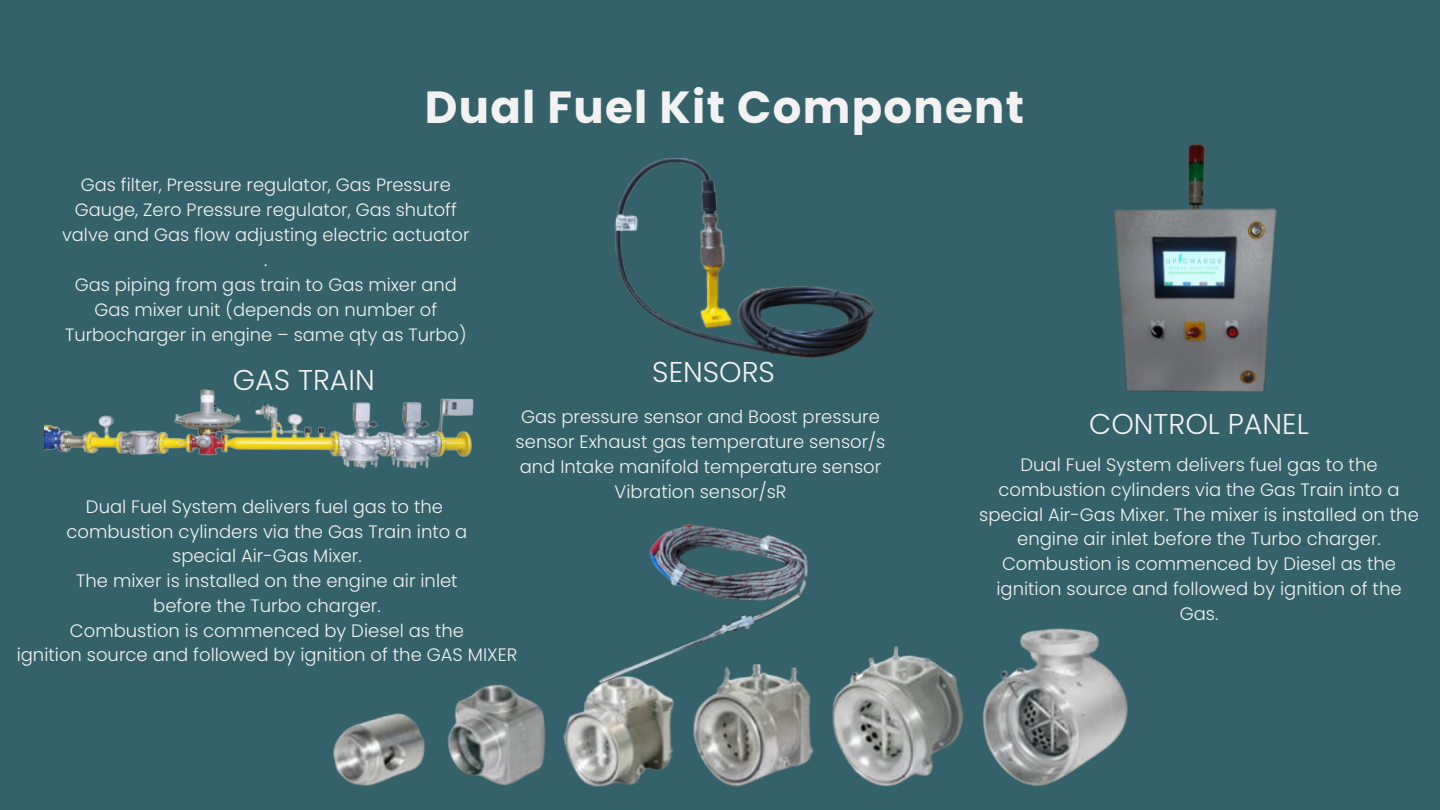
<style>
.page{position:relative;width:1440px;height:810px;background:#35616a}
.page>*{position:absolute;margin:0;border:0;box-sizing:border-box;transform-origin:0 0}
.t1{font:700 45px "Poppins";letter-spacing:.03em;color:#f2f2f2}
.t2{font:300 28.6px "Poppins";color:#f2f2f2}
.t3{font:300 18px "Poppins";color:#f2f2f2}
.t4{font:300 17.9px "Poppins";color:#f2f2f2}
</style>
<div class="page">
<img style="left:45px;top:389px;width:429px;height:80px">
<img style="left:333px;top:628px;width:795px;height:159px">
<img style="left:614px;top:159px;width:261px;height:199px">
<img style="left:588px;top:524px;width:225px;height:170px">
<img style="left:1114px;top:144px;width:163px;height:248px">
<p class="t1" style="left:425px;top:76px;width:601px">Dual Fuel Kit Component</p>
<p class="t4" style="left:81px;top:172px;width:371px">Gas filter, Pressure regulator, Gas Pressure</p>
<p class="t4" style="left:75px;top:197px;width:384px">Gauge, Zero Pressure regulator, Gas shutoff</p>
<p class="t4" style="left:62px;top:222px;width:409px">valve and Gas flow adjusting electric actuator</p>
<p class="t4" style="left:264px;top:247px;width:5px">.</p>
<p class="t4" style="left:75px;top:272px;width:384px">Gas piping from gas train to Gas mixer and</p>
<h2 class="t4" style="left:94px;top:297px;width:344px">Gas mixer unit (depends on number of</h2>
<h2 class="t4" style="left:65px;top:322px;width:403px">Turbocharger in engine – same qty as Turbo)</h2>
<p class="t2" style="left:233px;top:360px;width:143px">GAS TRAIN</p>
<p class="t2" style="left:652px;top:352px;width:124px">SENSORS</p>
<p class="t3" style="left:521px;top:404px;width:360px">Gas pressure sensor and Boost pressure</p>
<p class="t3" style="left:516px;top:429px;width:371px">sensor Exhaust gas temperature sensor/s</p>
<p class="t3" style="left:520px;top:454px;width:363px">and Intake manifold temperature sensor</p>
<p class="t3" style="left:615px;top:479px;width:173px">Vibration sensor/sR</p>
<p class="t3" style="left:86px;top:494px;width:359px">Dual Fuel System delivers fuel gas to the</p>
<p class="t3" style="left:67px;top:519px;width:402px">combustion cylinders via the Gas Train into a</p>
<p class="t3" style="left:172px;top:544px;width:191px">special Air-Gas Mixer.</p>
<p class="t3" style="left:76px;top:568px;width:383px">The mixer is installed on the engine air inlet</p>
<p class="t3" style="left:153px;top:593px;width:229px">before the Turbo charger.</p>
<p class="t3" style="left:70px;top:618px;width:396px">Combustion is commenced by Diesel as the</p>
<p class="t3" style="left:17px;top:643px;width:502px">ignition source and followed by ignition of the GAS MIXER</p>
<p class="t2" style="left:1089px;top:404px;width:221px">CONTROL PANEL</p>
<p class="t3" style="left:1020px;top:452px;width:359px">Dual Fuel System delivers fuel gas to the</p>
<p class="t3" style="left:999px;top:477px;width:402px">combustion cylinders via the Gas Train into a</p>
<p class="t3" style="left:979px;top:502px;width:441px">special Air-Gas Mixer. The mixer is installed on the</p>
<p class="t3" style="left:1017px;top:526px;width:365px">engine air inlet before the Turbo charger.</p>
<p class="t3" style="left:1002px;top:551px;width:396px">Combustion is commenced by Diesel as the</p>
<p class="t3" style="left:996px;top:576px;width:407px">ignition source and followed by ignition of the</p>
<p class="t3" style="left:1180px;top:601px;width:40px">Gas.</p>
</div>
